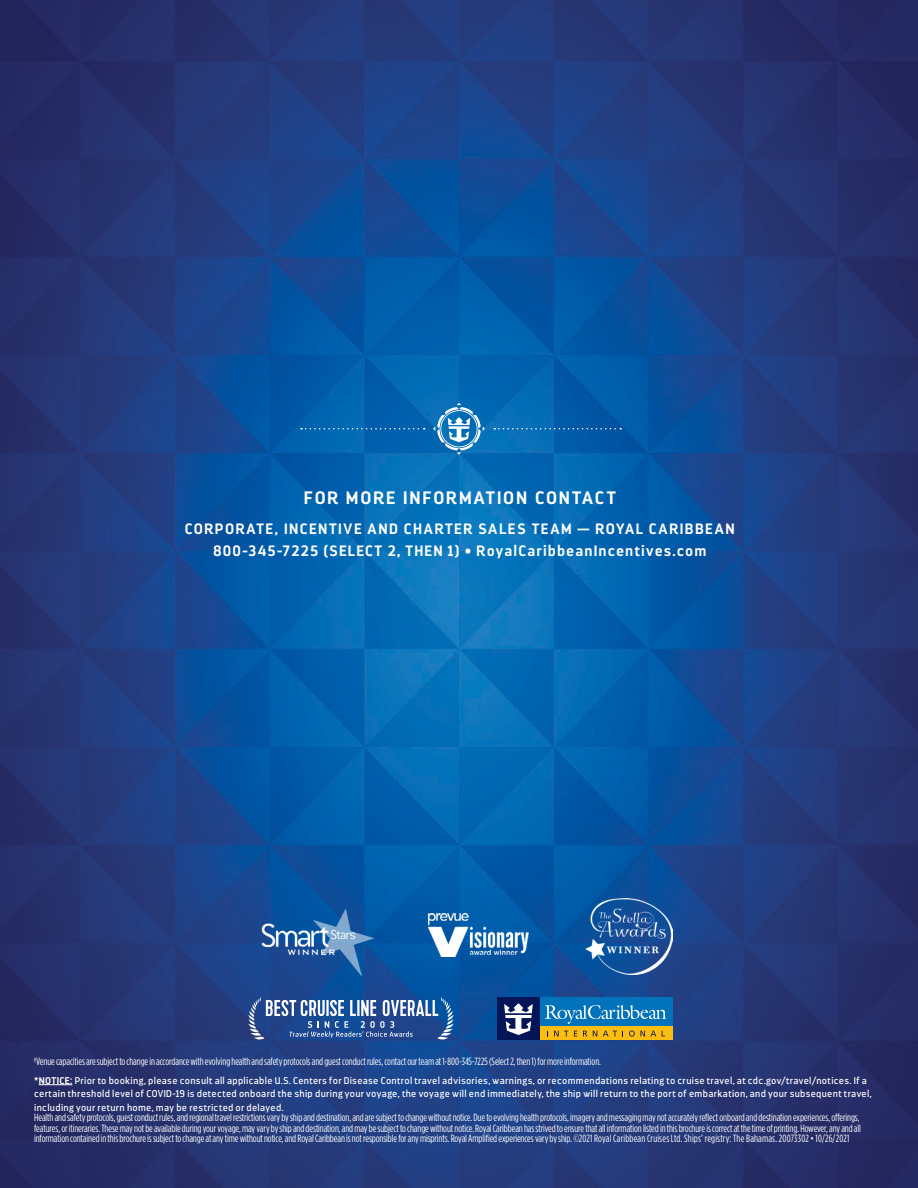
<style>
.page{position:relative;width:918px;height:1188px;background:#fff}
.page>*{position:absolute;margin:0;border:0;box-sizing:border-box;transform-origin:0 0}
.t1{font:700 18px "Darwin";letter-spacing:.105em;color:#fff}
.t2{font:700 15px/22.5px "Darwin";letter-spacing:.09em;color:#fff;text-align:center}
.t3{font:10.5px/10.5px "Gotham Condensed";letter-spacing:-.005em;color:#fff;text-align:justify}
.t4{font:9.75px/13.5px "Darwin";letter-spacing:.03em;color:#fff}
.s1{font-weight:700}
</style>
<div class="page">
<img style="left:0;top:0;width:918px;height:1188px">
<svg style="left:494px;top:428px;width:127px;height:2px"></svg>
<svg style="left:433px;top:403px;width:52px;height:52px"></svg>
<svg style="left:301px;top:428px;width:124px;height:2px"></svg>
<div style="left:497px;top:997px;width:175px;height:43px;background:#0073bb"></div>
<div style="left:497px;top:997px;width:43px;height:43px;background:#031556"></div>
<div style="left:540px;top:1027px;width:132px;height:13px;background:#febd11"></div>
<svg style="left:554px;top:1031px;width:23px;height:5px"></svg>
<svg style="left:583px;top:1031px;width:4px;height:5px"></svg>
<svg style="left:593px;top:1031px;width:4px;height:5px"></svg>
<svg style="left:603px;top:1031px;width:14px;height:5px"></svg>
<svg style="left:629px;top:1031px;width:27px;height:6px"></svg>
<svg style="left:504px;top:1003px;width:29px;height:32px"></svg>
<svg style="left:545px;top:1005px;width:122px;height:19px"></svg>
<svg style="left:248px;top:997px;width:206px;height:43px"></svg>
<img style="left:417px;top:913px;width:125px;height:43px">
<img style="left:586px;top:899px;width:86px;height:76px">
<img style="left:253px;top:905px;width:131px;height:75px">
<hr style="left:39px;top:1084px;width:33px;height:1px;background:#fff">
<h1 class="t1" style="left:304px;top:487px;width:314px">FOR MORE INFORMATION CONTACT</h1>
<h2 class="t2" style="left:185px;top:517px;width:551px">CORPORATE, INCENTIVE AND CHARTER SALES TEAM — ROYAL CARIBBEAN<br>800-345-7225 (SELECT 2, THEN 1) • RoyalCaribbeanIncentives.com</h2>
<p class="t3" style="left:34px;top:1056px;width:569px">†Venue capacities are subject to change in accordance with evolving health and safety protocols and guest conduct rules, contact our team at 1-800-345-7225 (Select 2, then 1) for more information.</p>
<p class="t4" style="left:34px;top:1074px;width:839px"><span class="s1">*NOTICE:</span> Prior to booking, please consult all applicable U.S. Centers for Disease Control travel advisories, warnings, or recommendations relating to cruise travel, at cdc.gov/travel/notices. If a certain threshold level of COVID-19 is detected onboard the ship during your voyage, the voyage will end immediately, the ship will return to the port of embarkation, and your subsequent travel, including your return home, may be restricted or delayed.</p>
<p class="t3" style="left:34px;top:1112px;width:828px">Health and safety protocols, guest conduct rules, and regional travel restrictions vary by ship and destination, and are subject to change without notice. Due to evolving health protocols, imagery and messaging may not accurately reflect onboard and destination experiences, offerings, features, or itineraries. These may not be available during your voyage, may vary by ship and destination, and may be subject to change without notice. Royal Caribbean has strived to ensure that all information listed in this brochure is correct at the time of printing. However, any and all information contained in this brochure is subject to change at any time without notice, and Royal Caribbean is not responsible for any misprints. Royal Amplified experiences vary by ship. ©2021 Royal Caribbean Cruises Ltd. Ships’ registry: The Bahamas. 20073302 • 10/26/2021</p>
</div>
